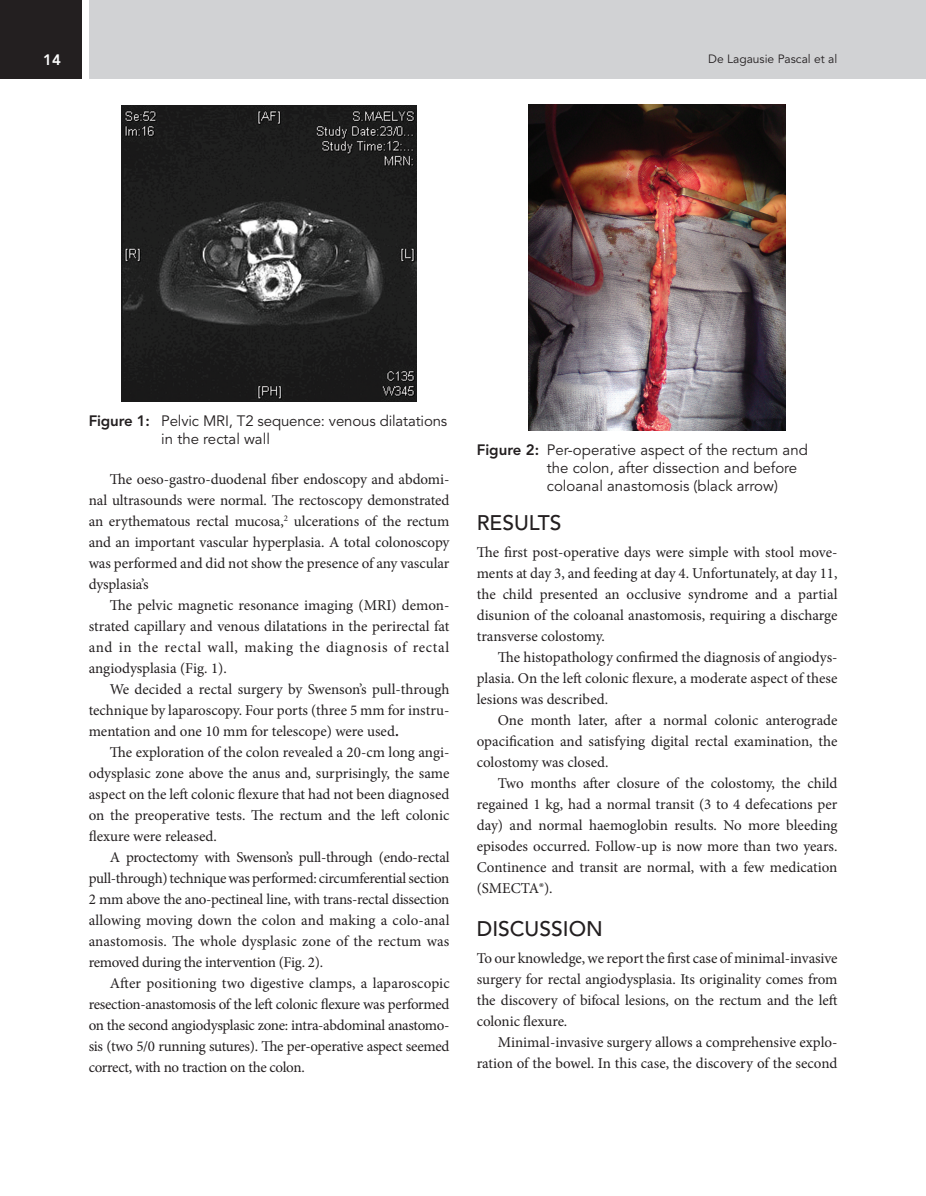
<style>
.page{position:relative;width:926px;height:1196px;background:#fff}
.page>*{position:absolute;margin:0;border:0;box-sizing:border-box;transform-origin:0 0}
.t1{font:500 21px "Avenir LT Std";color:#231f20}
.t2{font:15px/21px "Minion Pro";letter-spacing:-.005em;color:#231f20;text-align:justify}
.t3{font:15px/18px "Avenir LT Std";color:#231f20}
.t4{font:800 15px "Avenir LT Std";color:#fff}
.t5{font:12px "Avenir LT Std";color:#231f20}
.s1{font-weight:800}
.s2{font-weight:700}
</style>
<div class="page">
<hr style="left:922px;top:0;width:3px;height:79px;background:#d1d2d4">
<div style="left:0;top:0;width:82px;height:79px;background:#231f20"></div>
<div style="left:89px;top:0;width:833px;height:79px;background:#d1d2d4"></div>
<img style="left:121px;top:105px;width:295px;height:296px">
<img style="left:528px;top:105px;width:257px;height:325px">
<p class="t4" style="left:43px;top:51px;width:19px">14</p>
<p class="t5" style="left:708px;top:51px;width:130px">De Lagausie Pascal et al</p>
<p class="t3" style="left:161px;top:412px;width:287px;text-indent:-73px"><span class="s1">Figure 1:</span> Pelvic MRI, T2 sequence: venous dilatations in the rectal wall</p>
<p class="t3" style="left:546px;top:441px;width:262px;text-indent:-70px"><span class="s1">Figure 2:</span> Per-operative aspect of the rectum and the colon, after dissection and before</p>
<p class="t2" style="left:110px;top:468px;width:341px">The oeso-gastro-duodenal fiber endoscopy and abdomi-</p>
<p class="t3" style="left:546px;top:477px;width:232px">coloanal anastomosis (black arrow)</p>
<p class="t2" style="left:89px;top:489px;width:362px">nal ultrasounds were normal. The rectoscopy demonstrated an erythematous rectal mucosa,<sup>2</sup> ulcerations of the rectum and an important vascular hyperplasia. A total colonoscopy was performed and did not show the presence of any vascular dysplasia’s</p>
<p class="t2" style="left:89px;top:594px;width:362px;text-indent:21px">The pelvic magnetic resonance imaging (MRI) demon&shy;strated capillary and venous dilatations in the perirectal fat and in the rectal wall, making the diagnosis of rectal angiodysplasia (Fig. 1).</p>
<p class="t2" style="left:89px;top:678px;width:362px;text-indent:21px">We decided a rectal surgery by Swenson’s pull-through technique by laparoscopy. Four ports (three 5 mm for instru&shy;mentation and one 10 mm for telescope) were used<span class="s2">.</span></p>
<p class="t2" style="left:89px;top:741px;width:362px;text-indent:21px">The exploration of the colon revealed a 20-cm long angi&shy;odysplasic zone above the anus and, surprisingly, the same aspect on the left colonic flexure that had not been diagnosed on the preoperative tests. The rectum and the left colonic flexure were released.</p>
<p class="t2" style="left:89px;top:846px;width:362px;text-indent:21px">A proctectomy with Swenson’s pull-through (endo-rectal pull-through) technique was performed: circumferential section 2 mm above the ano-pectineal line, with trans-rectal dissection allowing moving down the colon and making a colo-anal anastomosis. The whole dysplasic zone of the rectum was removed during the intervention (Fig. 2).</p>
<p class="t2" style="left:89px;top:972px;width:362px;text-indent:21px">After positioning two digestive clamps, a laparoscopic resection-anastomosis of the left colonic flexure was performed on the second angiodysplasic zone: intra-abdominal anastomo&shy;sis (two 5/0 running sutures). The per-operative aspect seemed correct, with no traction on the colon.</p>
<h1 class="t1" style="left:476px;top:510px;width:86px">RESULTS</h1>
<p class="t2" style="left:476px;top:541px;width:362px">The first post-operative days were simple with stool move&shy;ments at day 3, and feeding at day 4. Unfortunately, at day 11, the child presented an occlusive syndrome and a partial disunion of the coloanal anastomosis, requiring a discharge transverse colostomy.</p>
<p class="t2" style="left:476px;top:646px;width:362px;text-indent:21px">The histopathology confirmed the diagnosis of angiodys&shy;plasia. On the left colonic flexure, a moderate aspect of these lesions was described.</p>
<p class="t2" style="left:476px;top:709px;width:362px;text-indent:21px">One month later, after a normal colonic anterograde opacification and satisfying digital rectal examination, the colostomy was closed.</p>
<p class="t2" style="left:476px;top:772px;width:362px;text-indent:21px">Two months after closure of the colostomy, the child regained 1 kg, had a normal transit (3 to 4 defecations per day) and normal haemoglobin results. No more bleeding episodes occurred. Follow-up is now more than two years.<br>Continence and transit are normal, with a few medication (SMECTA®).</p>
<h1 class="t1" style="left:476px;top:916px;width:128px">DISCUSSION</h1>
<p class="t2" style="left:476px;top:947px;width:362px">To our knowledge, we report the first case of minimal-invasive surgery for rectal angiodysplasia. Its originality comes from the discovery of bifocal lesions, on the rectum and the left colonic flexure.</p>
<p class="t2" style="left:476px;top:1031px;width:362px;text-align:right">Minimal-invasive surgery allows a comprehensive explo&shy;ration of the bowel. In this case, the discovery of the second</p>
</div>
